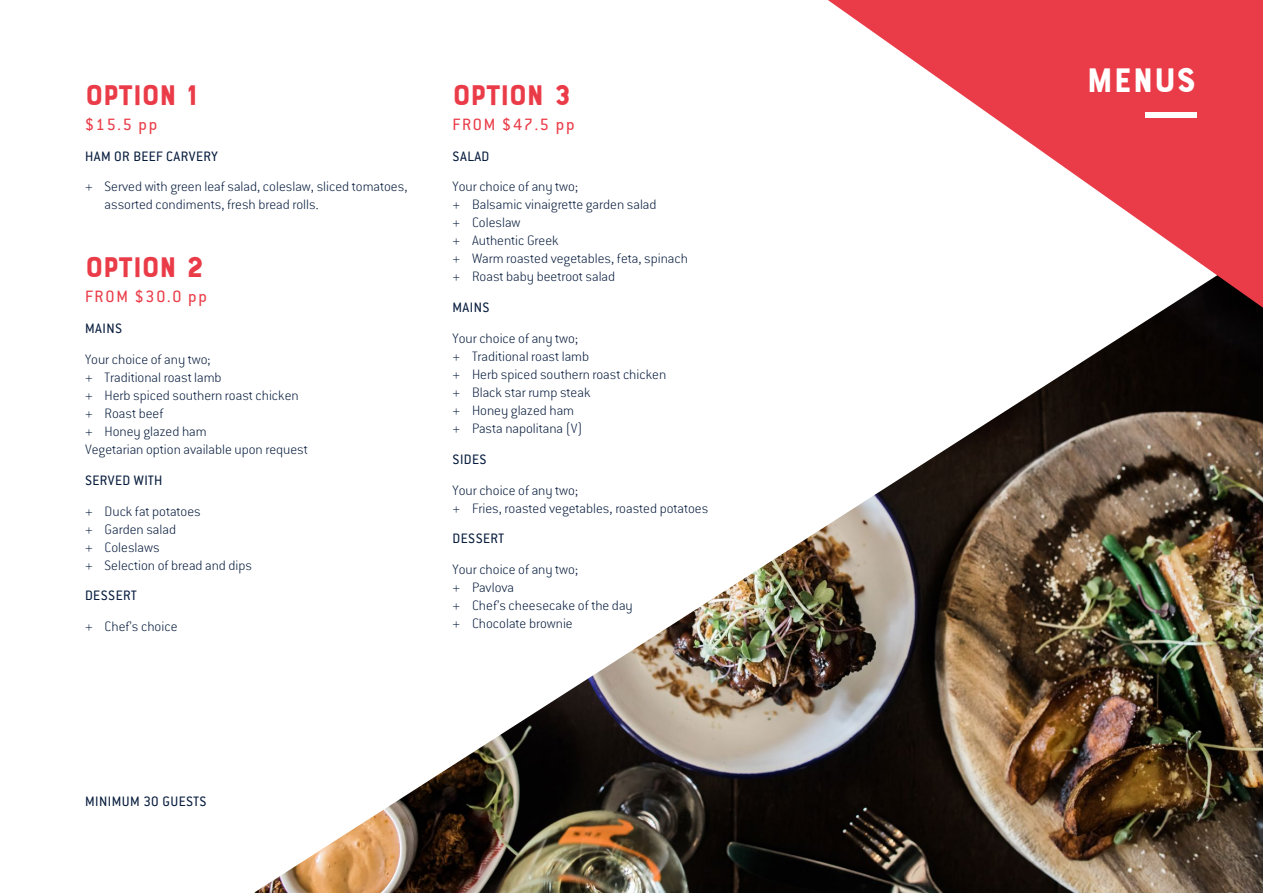
<style>
.page{position:relative;width:1263px;height:893px;background:#fff}
.page>*{position:absolute;margin:0;border:0;box-sizing:border-box;transform-origin:0 0}
.t1{font:36px "Bourton Base";color:#fff}
.t2{font:30px "Bourton Base";letter-spacing:-.03em;color:#ea3c48}
.t3{font:18px "Conduit ITC";letter-spacing:.1em;color:#ea3c48}
.t4{font:200 15px/18px "Conduit ITC";color:#081d3e}
.t5{font:15px "Conduit ITC";letter-spacing:.03em;color:#081d3e}
</style>
<div class="page">
<img style="left:254px;top:308px;width:1009px;height:585px">
<svg style="left:828px;top:0;width:435px;height:308px;fill:#ea3c48"></svg>
<div style="left:1145px;top:112px;width:51px;height:5px;background:#fff"></div>
<p class="t2" style="left:85px;top:76px;width:114px">OPTION 1</p>
<p class="t3" style="left:85px;top:113px;width:74px">$15.5 pp</p>
<p class="t5" style="left:85px;top:147px;width:134px">HAM OR BEEF CARVERY</p>
<p class="t4" style="left:105px;top:177px;width:305px;text-indent:-20px">+ Served with green leaf salad, coleslaw, sliced tomatoes, assorted condiments, fresh bread rolls.</p>
<p class="t2" style="left:85px;top:249px;width:120px">OPTION 2</p>
<p class="t3" style="left:85px;top:286px;width:124px">FROM $30.0 pp</p>
<p class="t5" style="left:85px;top:319px;width:39px">MAINS</p>
<p class="t4" style="left:85px;top:350px;width:224px">Your choice of any two;<br>+ Traditional roast lamb<br>+ Herb spiced southern roast chicken + Roast beef<br>+ Honey glazed ham<br>Vegetarian option available upon request</p>
<p class="t5" style="left:85px;top:471px;width:79px">SERVED WITH</p>
<p class="t4" style="left:85px;top:501px;width:169px">+ Duck fat potatoes<br>+ Garden salad<br>+ Coleslaws<br>+ Selection of bread and dips</p>
<p class="t5" style="left:85px;top:586px;width:53px">DESSERT</p>
<p class="t4" style="left:85px;top:617px;width:94px">+ Chef’s choice</p>
<p class="t2" style="left:452px;top:76px;width:120px">OPTION 3</p>
<p class="t3" style="left:452px;top:113px;width:124px">FROM $47.5 pp</p>
<p class="t5" style="left:452px;top:147px;width:38px">SALAD</p>
<p class="t4" style="left:452px;top:177px;width:237px">Your choice of any two;<br>+ Balsamic vinaigrette garden salad<br>+ Coleslaw<br>+ Authentic Greek<br>+ Warm roasted vegetables, feta, spinach + Roast baby beetroot salad</p>
<p class="t5" style="left:452px;top:298px;width:39px">MAINS</p>
<p class="t4" style="left:452px;top:329px;width:215px">Your choice of any two;<br>+ Traditional roast lamb<br>+ Herb spiced southern roast chicken + Black star rump steak<br>+ Honey glazed ham<br>+ Pasta napolitana (V)</p>
<p class="t5" style="left:452px;top:450px;width:36px">SIDES</p>
<p class="t4" style="left:452px;top:480px;width:257px">Your choice of any two;<br>+ Fries, roasted vegetables, roasted potatoes</p>
<p class="t5" style="left:452px;top:529px;width:53px">DESSERT</p>
<p class="t4" style="left:452px;top:560px;width:182px">Your choice of any two;<br>+ Pavlova<br>+ Chef’s cheesecake of the day + Chocolate brownie</p>
<p class="t5" style="left:85px;top:793px;width:123px">MINIMUM 30 GUESTS</p>
<p class="t1" style="left:1086px;top:58px;width:111px">MENUS</p>
</div>
